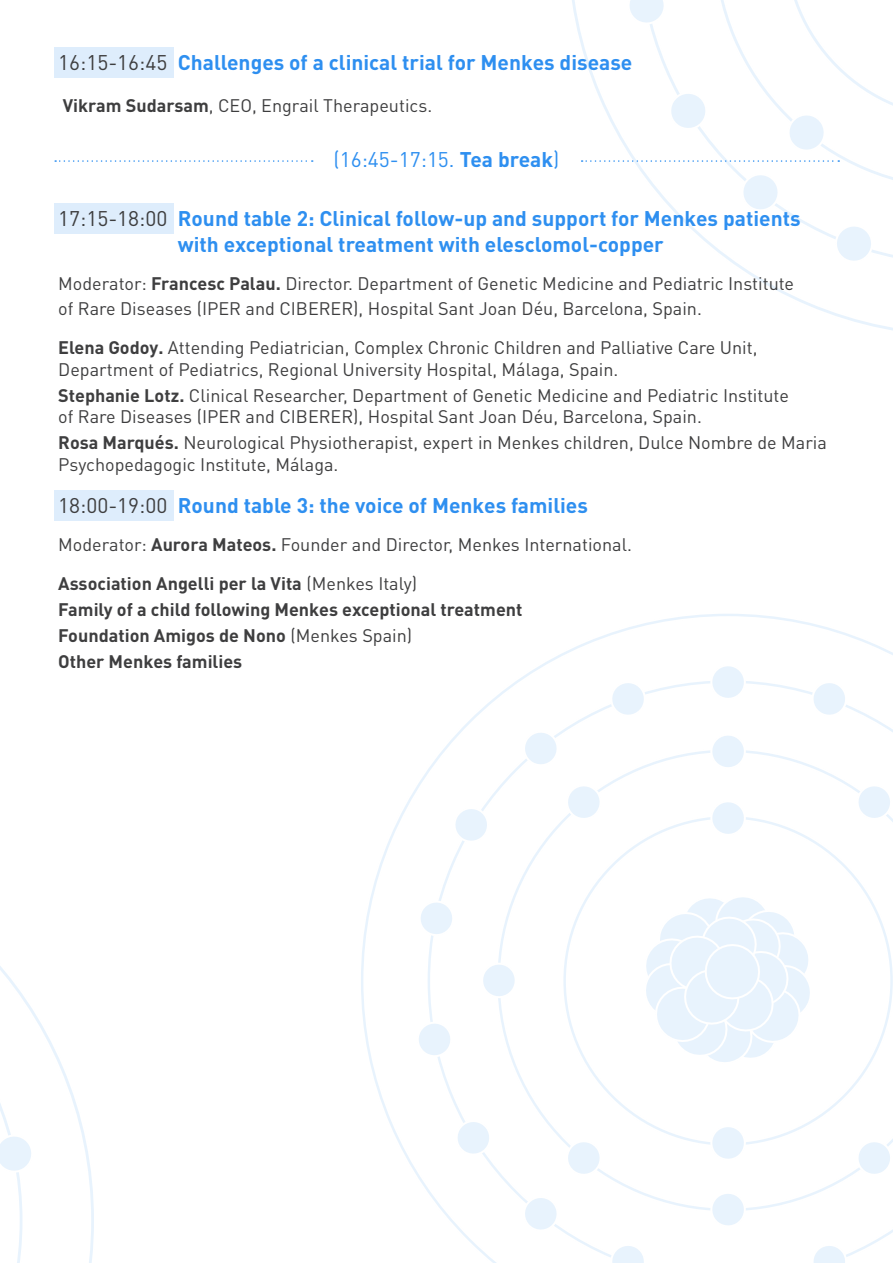
<style>
.page{position:relative;width:893px;height:1263px;background:#fff}
.page>*{position:absolute;margin:0;border:0;box-sizing:border-box;transform-origin:0 0}
.t1{font:700 21px/25.2px "DIN Pro";color:#2e8ff0}
.t2{font:21px "DIN Pro";color:#2e8ff0}
.t3{font:18px/21.6px "DIN Pro";color:#3e3e3f}
.t4{font:700 18px "DIN Pro";color:#3e3e3f}
.s1{font-weight:400;color:#3e3e3f}
.s2{font-weight:700}
.s3{font-weight:400}
</style>
<div class="page">
<svg style="left:361px;top:614px;width:532px;height:649px"></svg>
<svg style="left:709px;top:1260px;width:38px;height:3px"></svg>
<svg style="left:709px;top:663px;width:38px;height:38px"></svg>
<svg style="left:810px;top:680px;width:38px;height:38px"></svg>
<svg style="left:810px;top:1242px;width:38px;height:21px"></svg>
<svg style="left:609px;top:680px;width:38px;height:38px"></svg>
<svg style="left:522px;top:729px;width:38px;height:39px"></svg>
<svg style="left:452px;top:806px;width:38px;height:38px"></svg>
<svg style="left:417px;top:899px;width:39px;height:38px"></svg>
<svg style="left:415px;top:1020px;width:39px;height:38px"></svg>
<svg style="left:454px;top:1118px;width:39px;height:39px"></svg>
<svg style="left:522px;top:1194px;width:38px;height:39px"></svg>
<svg style="left:609px;top:1242px;width:38px;height:21px"></svg>
<svg style="left:0;top:966px;width:94px;height:297px"></svg>
<svg style="left:572px;top:0;width:321px;height:331px"></svg>
<svg style="left:833px;top:223px;width:42px;height:41px"></svg>
<div style="left:54px;top:47px;width:120px;height:31px;background:#deedfc"></div>
<div style="left:54px;top:203px;width:120px;height:31px;background:#deedfc"></div>
<div style="left:54px;top:490px;width:120px;height:31px;background:#deedfc"></div>
<svg style="left:582px;top:0;width:311px;height:213px"></svg>
<svg style="left:55px;top:160px;width:258px;height:2px"></svg>
<p class="t1" style="left:58px;top:49px;width:576px"><span class="s1">16:15-16:45</span> Challenges of a clinical trial for Menkes disease</p>
<p class="t3" style="left:63px;top:94px;width:371px"><span class="s2">Vikram Sudarsam</span>, CEO, Engrail Therapeutics.</p>
<p class="t2" style="left:334px;top:145px;width:227px">(16:45-17:15. <span class="s2">Tea break</span>)</p>
<p class="t1" style="left:178px;top:205px;width:624px;text-indent:-120px"><span class="s1">17:15-18:00</span> Round table 2: Clinical follow-up and support for Menkes patients with exceptional treatment with elesclomol-copper</p>
<p class="t3" style="left:58px;top:270px;width:737px;line-height:25.2px">Moderator: <span class="s2">Francesc Palau.</span> Director. Department of Genetic Medicine and Pediatric Institute of Rare Diseases (IPER and CIBERER), Hospital Sant Joan Déu, Barcelona, Spain.</p>
<p class="t3" style="left:58px;top:336px;width:701px"><span class="s2">Elena Godoy.</span> Attending Pediatrician, Complex Chronic Children and Palliative Care Unit,<br>Department of Pediatrics, Regional University Hospital, Málaga, Spain.</p>
<p class="t3" style="left:58px;top:383px;width:732px"><span class="s2">Stephanie Lotz.</span> Clinical Researcher, Department of Genetic Medicine and Pediatric Institute of Rare Diseases (IPER and CIBERER), Hospital Sant Joan Déu, Barcelona, Spain.</p>
<p class="t3" style="left:58px;top:431px;width:770px"><span class="s2">Rosa Marqués.</span> Neurological Physiotherapist, expert in Menkes children, Dulce Nombre de Maria<br>Psychopedagogic Institute, Málaga.</p>
<p class="t1" style="left:58px;top:492px;width:531px"><span class="s1">18:00-19:00</span> Round table 3: the voice of Menkes families</p>
<p class="t3" style="left:58px;top:533px;width:575px">Moderator: <span class="s2">Aurora Mateos.</span> Founder and Director, Menkes International.</p>
<p class="t4" style="left:58px;top:571px;width:360px">Association Angelli per la Vita <span class="s3">(Menkes Italy)</span></p>
<p class="t4" style="left:58px;top:597px;width:466px">Family of a child following Menkes exceptional treatment</p>
<p class="t4" style="left:58px;top:623px;width:355px">Foundation Amigos de Nono <span class="s3">(Menkes Spain)</span></p>
<p class="t4" style="left:58px;top:649px;width:186px">Other Menkes families</p>
</div>
